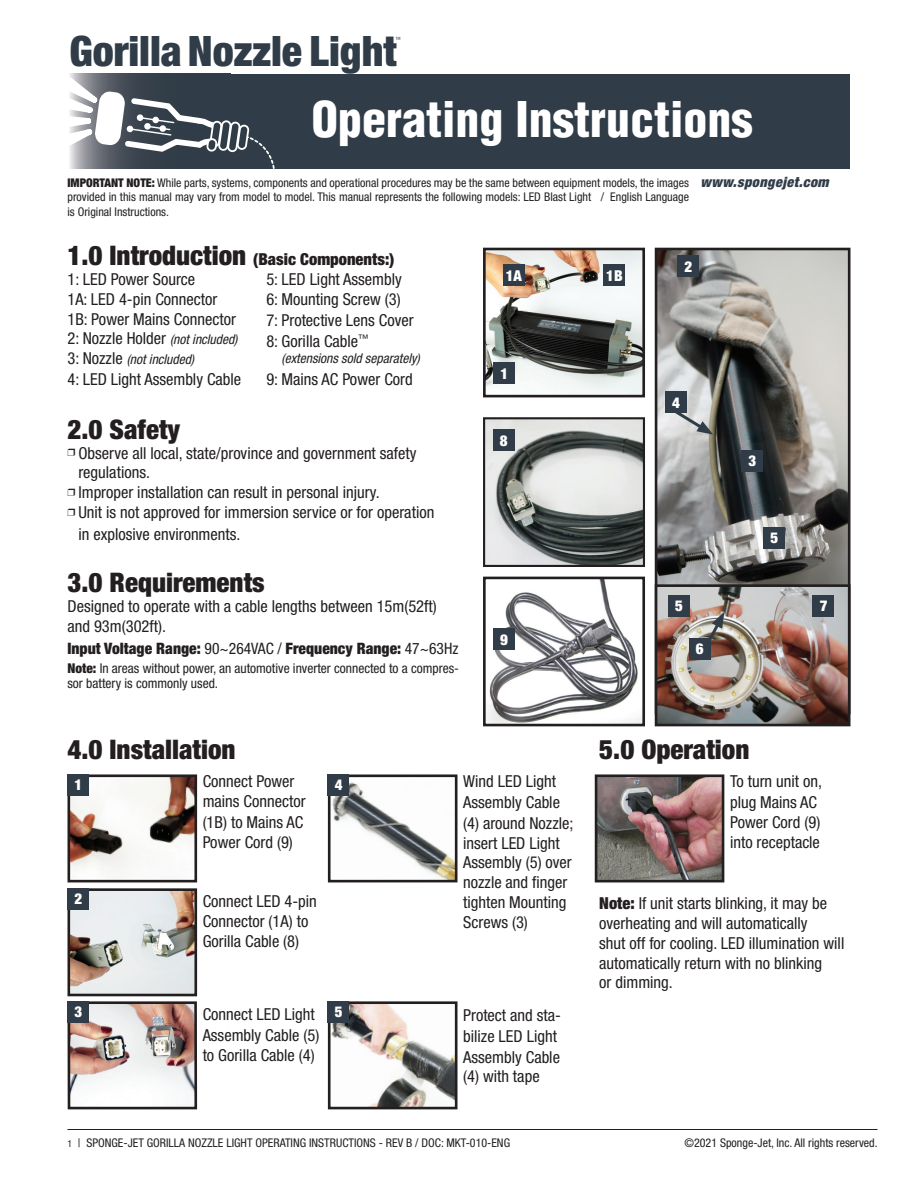
<style>
.page{position:relative;width:918px;height:1188px;background:#fff}
.page>*{position:absolute;margin:0;border:0;box-sizing:border-box;transform-origin:0 0}
.t1{font:900 condensed 48px "Helvetica";color:#fff}
.t2{font:900 condensed 42px "Helvetica Neue";color:#303d48}
.t3{font:900 condensed 27px "Helvetica Neue";color:#231f20}
.t4{font:condensed 16.5px/19.8px "Helvetica Neue";color:#231f20}
.t5{font:900 condensed 15.75px "Helvetica Neue";color:#231f20}
.t6{font:900 condensed 15px "Helvetica Neue";color:#fff}
.t7{font:italic 900 condensed 14.25px "Helvetica Neue";letter-spacing:.03em;color:#303d48}
.t8{font:condensed 13.5px/15px "Helvetica Neue";color:#231f20}
.t9{font:italic condensed 13.5px "Helvetica Neue";color:#231f20}
.t10{font:condensed 12px/14.4px "Helvetica Neue";color:#231f20;text-align:justify}
.s1{font-weight:900}
.s2{font-weight:900;font-size:27px}
.s3{font-style:italic;font-size:13.5px}
.s4{font-style:normal;font-size:16.5px}
.s5{font-weight:400}
.s6{font-size:9.75px}
</style>
<div class="page">
<img style="left:332px;top:782px;width:121px;height:96px">
<div style="left:328px;top:774px;width:129px;height:108px;border:3px solid #231f20"></div>
<img style="left:332px;top:1005px;width:121px;height:100px">
<div style="left:328px;top:1001px;width:129px;height:108px;border:3px solid #231f20"></div>
<div style="left:219px;top:74px;width:631px;height:95px;background:#303d48"></div>
<svg style="left:395px;top:37px;width:5px;height:3px"></svg>
<svg style="left:69px;top:73px;width:206px;height:96px"></svg>
<img style="left:487px;top:581px;width:154px;height:141px">
<div style="left:483px;top:577px;width:162px;height:149px;border:3px solid #231f20"></div>
<img style="left:659px;top:252px;width:187px;height:332px">
<div style="left:655px;top:248px;width:195px;height:466px;border:3px solid #231f20"></div>
<img style="left:659px;top:588px;width:187px;height:134px">
<div style="left:655px;top:584px;width:195px;height:142px;border:3px solid #231f20"></div>
<img style="left:487px;top:252px;width:154px;height:141px">
<div style="left:483px;top:248px;width:162px;height:149px;border:3px solid #231f20"></div>
<img style="left:486px;top:420px;width:156px;height:144px">
<div style="left:483px;top:417px;width:162px;height:150px;border:2px solid #231f20"></div>
<div style="left:503px;top:265px;width:21px;height:21px;background:#303d48"></div>
<div style="left:604px;top:265px;width:21px;height:21px;background:#303d48"></div>
<div style="left:494px;top:363px;width:21px;height:21px;background:#303d48"></div>
<div style="left:678px;top:256px;width:21px;height:21px;background:#303d48"></div>
<div style="left:742px;top:450px;width:21px;height:21px;background:#303d48"></div>
<div style="left:764px;top:527px;width:21px;height:21px;background:#303d48"></div>
<div style="left:813px;top:595px;width:21px;height:21px;background:#303d48"></div>
<div style="left:668px;top:595px;width:21px;height:21px;background:#303d48"></div>
<div style="left:493px;top:629px;width:21px;height:21px;background:#303d48"></div>
<div style="left:493px;top:430px;width:21px;height:21px;background:#303d48"></div>
<svg style="left:703px;top:612px;width:21px;height:37px"></svg>
<div style="left:689px;top:638px;width:21px;height:21px;background:#303d48"></div>
<div style="left:665px;top:392px;width:21px;height:21px;background:#303d48"></div>
<img style="left:72px;top:778px;width:121px;height:95px">
<div style="left:68px;top:774px;width:129px;height:108px;border:3px solid #231f20"></div>
<img style="left:72px;top:892px;width:121px;height:100px">
<div style="left:68px;top:888px;width:129px;height:108px;border:3px solid #231f20"></div>
<div style="left:68px;top:774px;width:21px;height:22px;background:#303d48"></div>
<div style="left:328px;top:774px;width:21px;height:22px;background:#303d48"></div>
<div style="left:328px;top:1001px;width:21px;height:21px;background:#303d48"></div>
<div style="left:68px;top:888px;width:21px;height:21px;background:#303d48"></div>
<img style="left:599px;top:778px;width:121px;height:100px">
<div style="left:595px;top:774px;width:129px;height:108px;border:3px solid #231f20"></div>
<hr style="left:68px;top:1129px;width:810px;height:1px;background:#231f20">
<svg style="left:671px;top:407px;width:42px;height:28px"></svg>
<img style="left:72px;top:1005px;width:121px;height:100px">
<div style="left:68px;top:1001px;width:129px;height:108px;border:3px solid #231f20"></div>
<div style="left:68px;top:1001px;width:21px;height:21px;background:#303d48"></div>
<h2 class="t2" style="left:69px;top:25px;width:329px">Gorilla Nozzle Light</h2>
<h1 class="t1" style="left:311px;top:89px;width:443px">Operating Instructions</h1>
<p class="t10" style="left:68px;top:175px;width:623px"><span class="s1">IMPORTANT NOTE:</span> While parts, systems, components and operational procedures may be the same between equipment models, the images provided in this manual may vary from model to model. This manual represents the following models: LED Blast Light / English Language is Original Instructions.</p>
<p class="t7" style="left:700px;top:173px;width:130px">www.spongejet.com</p>
<p class="t4" style="left:67px;top:249px;width:328px"><span class="s2">1.0 Introduction</span> <span class="s1">(Basic Components:)<br></span>1: LED Power Source<br>1A: LED 4-pin Connector<br>1B: Power Mains Connector<br>2: Nozzle Holder <span class="s3">(not included)</span></p>
<p class="t9" style="left:68px;top:352px;width:128px"><span class="s4">3: Nozzle</span> (not included)</p>
<p class="t4" style="left:68px;top:369px;width:175px">4: LED Light Assembly Cable</p>
<h3 class="t3" style="left:68px;top:413px;width:114px">2.0 Safety</h3>
<p class="t4" style="left:78px;top:443px;width:357px">Observe all local, state/province and government safety regulations.<br>Improper installation can result in personal injury.<br>Unit is not approved for immersion service or for operation</p>
<p class="t4" style="left:78px;top:524px;width:164px">in explosive environments.</p>
<h3 class="t3" style="left:68px;top:566px;width:199px">3.0 Requirements</h3>
<p class="t4" style="left:68px;top:596px;width:371px">Designed to operate with a cable lengths between 15m(52ft) and 93m(302ft).</p>
<p class="t5" style="left:68px;top:639px;width:392px">Input Voltage Range: <span class="s5">90~264VAC /</span> Frequency Range: <span class="s5">47~63Hz</span></p>
<p class="t8" style="left:68px;top:661px;width:393px"><span class="s1">Note:</span> In areas without power, an automotive inverter connected to a compres&shy;sor battery is commonly used.</p>
<p class="t4" style="left:266px;top:268px;width:149px;line-height:20.7px">5: LED Light Assembly<br>6: Mounting Screw (3)<br>7: Protective Lens Cover<br>8: Gorilla Cable<sup>™</sup></p>
<p class="t9" style="left:282px;top:350px;width:140px">(extensions sold separately)</p>
<p class="t4" style="left:266px;top:369px;width:148px">9: Mains AC Power Cord</p>
<p class="t6" style="left:506px;top:266px;width:18px">1A</p>
<p class="t6" style="left:606px;top:266px;width:18px">1B</p>
<p class="t6" style="left:500px;top:364px;width:9px">1</p>
<p class="t6" style="left:500px;top:431px;width:9px">8</p>
<p class="t6" style="left:500px;top:630px;width:9px">9</p>
<p class="t6" style="left:684px;top:257px;width:9px">2</p>
<p class="t6" style="left:672px;top:393px;width:9px">4</p>
<p class="t6" style="left:749px;top:452px;width:9px">3</p>
<p class="t6" style="left:770px;top:529px;width:9px">5</p>
<p class="t6" style="left:675px;top:597px;width:9px">5</p>
<p class="t6" style="left:820px;top:597px;width:9px">7</p>
<p class="t6" style="left:696px;top:640px;width:9px">6</p>
<h3 class="t3" style="left:67px;top:733px;width:170px">4.0 Installation</h3>
<h3 class="t3" style="left:599px;top:733px;width:152px">5.0 Operation</h3>
<p class="t6" style="left:74px;top:776px;width:9px">1</p>
<p class="t6" style="left:335px;top:776px;width:9px">4</p>
<p class="t4" style="left:203px;top:771px;width:104px">Connect Power mains Connector (1B) to Mains AC<br>Power Cord (9)</p>
<p class="t4" style="left:463px;top:771px;width:112px">Wind LED Light<br>Assembly Cable (4) around Nozzle; insert LED Light<br>Assembly (5) over nozzle and finger tighten Mounting<br>Screws (3)</p>
<p class="t4" style="left:730px;top:771px;width:93px">To turn unit on, plug Mains AC<br>Power Cord (9) into receptacle</p>
<p class="t6" style="left:74px;top:890px;width:9px">2</p>
<p class="t4" style="left:203px;top:891px;width:116px">Connect LED 4-pin<br>Connector (1A) to<br>Gorilla Cable (8)</p>
<p class="t4" style="left:599px;top:893px;width:247px"><span class="s1">Note:</span> If unit starts blinking, it may be overheating and will automatically<br>shut off for cooling. LED illumination will automatically return with no blinking<br>or dimming.</p>
<p class="t6" style="left:75px;top:1003px;width:9px">3</p>
<p class="t4" style="left:203px;top:1004px;width:118px;line-height:20.2px">Connect LED Light<br>Assembly Cable (5) to Gorilla Cable (4)</p>
<p class="t6" style="left:335px;top:1003px;width:9px">5</p>
<p class="t4" style="left:463px;top:1005px;width:99px;line-height:20.4px">Protect and sta&shy;bilize LED Light<br>Assembly Cable (4) with tape</p>
<p class="t10" style="left:68px;top:1136px;width:444px"><span class="s6">1</span> | SPONGE-JET GORILLA NOZZLE LIGHT OPERATING INSTRUCTIONS - REV B / DOC: MKT-010-ENG</p>
<p class="t10" style="left:685px;top:1136px;width:195px">©2021 Sponge-Jet, Inc. All rights reserved.</p>
</div>
